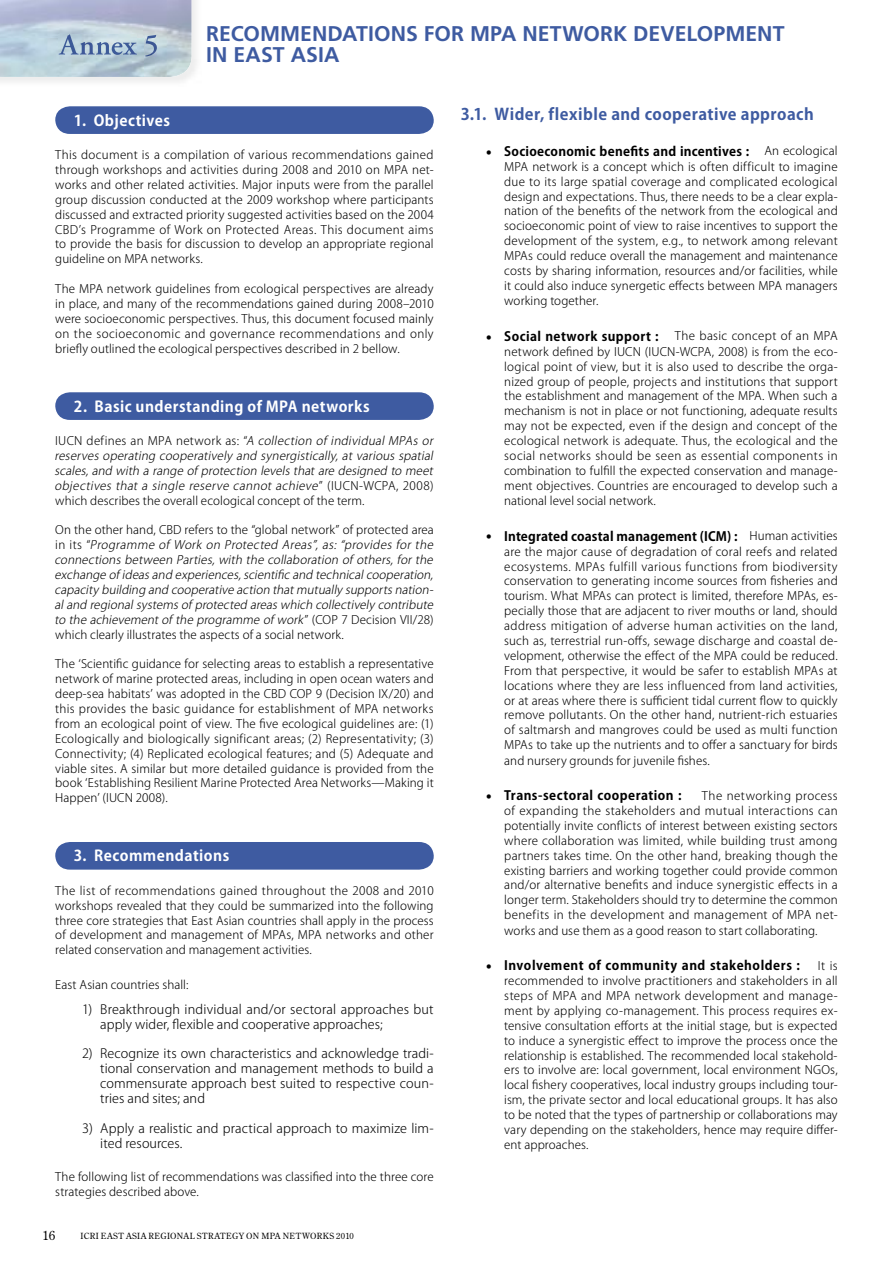
<style>
.page{position:relative;width:893px;height:1263px;background:#fff}
.page>*{position:absolute;margin:0;border:0;box-sizing:border-box;transform-origin:0 0}
.t1{font:700 21.3px/21.3px "Frutiger";color:#3e5ba1}
.t2{font:700 15.9px "Koz Go Pro";letter-spacing:.03em;color:#3e5ba1}
.t3{font:700 14.85px "Koz Go Pro";letter-spacing:.03em;color:#fff}
.t4{font:300 12.75px/14.9px "Koz Go Pro";letter-spacing:.01em;color:#000}
.t5{font:700 12.75px "Koz Go Pro";letter-spacing:.03em;color:#000}
.t6{font:700 12.75px "Koz Go Pro";letter-spacing:.01em;color:#000}
.t7{font:300 11.7px/15px "Koz Go Pro";letter-spacing:.01em;color:#000;text-align:justify}
.t8{font:italic 300 11.7px/14.9px "Koz Go Pro";color:#000}
.t9{font:8.55px "Century Old Style Std";letter-spacing:.05em;color:#000}
.s1{font-style:normal}
.s2{font-size:12.75px}
.s3{font-family:"Hira Min Pro W3";font-size:12.75px}
.s4{font-weight:800;font-size:14.85px}
.s5{font-weight:300;font-size:11.7px}
</style>
<div class="page">
<img style="left:0;top:0;width:192px;height:77px">
<img style="left:59px;top:34px;width:78px;height:21px">
<img style="left:145px;top:35px;width:12px;height:21px">
<svg style="left:55px;top:106px;width:379px;height:28px;background:#435fa3"></svg>
<svg style="left:55px;top:392px;width:379px;height:28px;background:#435fa3"></svg>
<div style="left:55px;top:842px;width:379px;height:28px;background:#3e5ba1"></div>
<h1 class="t1" style="left:206px;top:22px;width:580px">RECOMMENDATIONS FOR MPA NETWORK DEVELOPMENT<br>IN EAST ASIA</h1>
<p class="t3" style="left:74px;top:111px;width:98px">1. Objectives</p>
<p class="t7" style="left:55px;top:147px;width:380px">This document is a compilation of various recommendations gained through workshops and activities during 2008 and 2010 on MPA net&shy;works and other related activities. Major inputs were from the parallel group discussion conducted at the 2009 workshop where participants discussed and extracted priority suggested activities based on the 2004<br>CBDʼs Programme of Work on Protected Areas. This document aims to provide the basis for discussion to develop an appropriate regional guideline on MPA networks.</p>
<p class="t7" style="left:55px;top:281px;width:380px">The MPA network guidelines from ecological perspectives are already in place, and many of the recommendations gained during 2008‒2010 were socioeconomic perspectives. Thus, this document focused mainly on the socioeconomic and governance recommendations and only briefly outlined the ecological perspectives described in 2 bellow.</p>
<p class="t3" style="left:74px;top:397px;width:297px">2. Basic understanding of MPA networks</p>
<p class="t8" style="left:54px;top:433px;width:383px"><span class="s1">I U C N d efi n e s a n M PA n e t wo r k a s : “</span>A collection of individual MPAs or reserves operating cooperatively and synergistically, at various spatial scales, and with a range of protection levels that are designed to meet objectives that a single reserve cannot achieve<span class="s1">” ( I U C N - WC PA , 2 0 0 8 ) which describes the overall ecological concept of the term.</span></p>
<p class="t8" style="left:54px;top:523px;width:383px"><span class="s1">On the other hand, CBD refers to the “global network” of protected area i n i t s “</span> Programme of Work on Protected Areas”, as: “provides for the connections between Parties, with the collaboration of others, for the exchange of ideasand experiences,scientific and technicalcooperation, capacity building and cooperative action thatmutually supportsnation&shy;aland regionalsystemsof protected areaswhich collectively contribute to the achievement of the programme of work<span class="s1">” (CO P 7 D e c i s i o n V I I /2 8 ) which clearly illustrates the aspects of a social network.</span></p>
<p class="t7" style="left:55px;top:657px;width:380px">The ʻScientific guidance for selecting areas to establish a representative network of marine protected areas, including in open ocean waters and deep-sea habitatsʼ was adopted in the CBD COP 9 (Decision IX/20) and this provides the basic guidance for establishment of MPA networks from an ecological point of view. The five ecological guidelines are: (1)<br>Ecologically and biologically significant areas; (2) Representativity; (3)<br>Connectivity; (4) Replicated ecological features; and (5) Adequate and viable sites. A similar but more detailed guidance is provided from the book ʻEstablishing Resilient Marine Protected Area Networks̶Making it Happenʼ (IUCN 2008).</p>
<p class="t3" style="left:74px;top:846px;width:157px">3. Recommendations</p>
<p class="t7" style="left:55px;top:883px;width:380px">The list of recommendations gained throughout the 2008 and 2010 workshops revealed that they could be summarized into the following three core strategies that East Asian countries shall apply in the process of development and management of MPAs, MPA networks and other related conservation and management activities.</p>
<p class="t7" style="left:55px;top:977px;width:135px">East Asian countries shall:</p>
<p class="t4" style="left:100px;top:1002px;width:335px;text-indent:-18px">1) Breakthrough individual and/or sectoral approaches but apply wider, flexible and cooperative approaches;</p>
<p class="t4" style="left:100px;top:1046px;width:335px;text-align:justify;text-indent:-18px">2) Recognize its own characteristics and acknowledge tradi&shy;tional conservation and management methods to build a commensurate approach best suited to respective coun&shy;tries and sites; and</p>
<p class="t4" style="left:100px;top:1121px;width:335px;text-indent:-18px">3) Apply a realistic and practical approach to maximize lim&shy;ited resources.</p>
<p class="t7" style="left:55px;top:1169px;width:380px">The following list of recommendations was classified into the three core strategies described above.</p>
<p class="t9" style="left:43px;top:1230px;width:313px"><span class="s2">16</span><span class="s3">　　</span>ICRI EAST ASIA REGIONAL STRATEGY ON MPA NETWORKS 2010</p>
<h2 class="t2" style="left:461px;top:104px;width:355px">3.1. Wider, flexible and cooperative approach</h2>
<p class="t5" style="left:486px;top:143px;width:353px"><span class="s4">•</span> Socioeconomic benefits and incentives : <span class="s5">An ecological</span></p>
<p class="t7" style="left:504px;top:159px;width:335px">MPA network is a concept which is often difficult to imagine due to its large spatial coverage and complicated ecological design and expectations. Thus, there needs to be a clear expla&shy;nation of the benefits of the network from the ecological and socioeconomic point of view to raise incentives to support the development of the system, e.g., to network among relevant MPAs could reduce overall the management and maintenance costs by sharing information, resources and/or facilities, while it could also induce synergetic effects between MPA managers working together.</p>
<p class="t5" style="left:486px;top:328px;width:174px"><span class="s4">•</span> Social network support :</p>
<p class="t7" style="left:504px;top:329px;width:335px;text-indent:170px">The basic concept of an MPA network defined by IUCN (IUCN-WCPA, 2008) is from the eco&shy;logical point of view, but it is also used to describe the orga&shy;nized group of people, projects and institutions that support the establishment and management of the MPA. When such a mechanism is not in place or not functioning, adequate results may not be expected, even if the design and concept of the ecological network is adequate. Thus, the ecological and the social networks should be seen as essential components in combination to fulfill the expected conservation and manage&shy;ment objectives. Countries are encouraged to develop such a national level social network.</p>
<p class="t6" style="left:486px;top:528px;width:353px"><span class="s4">•</span> Integrated coastal management (ICM) : <span class="s5">Human activities</span></p>
<p class="t7" style="left:504px;top:544px;width:335px">are the major cause of degradation of coral reefs and related ecosystems. MPAs fulfill various functions from biodiversity conservation to generating income sources from fisheries and tourism. What MPAs can protect is limited, therefore MPAs, es&shy;pecially those that are adjacent to river mouths or land, should address mitigation of adverse human activities on the land, such as, terrestrial run-offs, sewage discharge and coastal de&shy;velopment, otherwise the effect of the MPA could be reduced.<br>From that perspective, it would be safer to establish MPAs at locations where they are less influenced from land activities, or at areas where there is sufficient tidal current flow to quickly remove pollutants. On the other hand, nutrient-rich estuaries of saltmarsh and mangroves could be used as multi function MPAs to take up the nutrients and to offer a sanctuary for birds and nursery grounds for juvenile fishes.</p>
<p class="t5" style="left:486px;top:787px;width:197px"><span class="s4">•</span> Trans-sectoral cooperation :</p>
<p class="t7" style="left:504px;top:788px;width:335px;text-indent:198px">The networking process of expanding the stakeholders and mutual interactions can potentially invite conflicts of interest between existing sectors where collaboration was limited, while building trust among partners takes time. On the other hand, breaking though the existing barriers and working together could provide common and/or alternative benefits and induce synergistic effects in a longer term. Stakeholders should try to determine the common benefits in the development and management of MPA net&shy;works and use them as a good reason to start collaborating.</p>
<p class="t5" style="left:486px;top:957px;width:315px"><span class="s4">•</span> Involvement of community and stakeholders :</p>
<p class="t7" style="left:504px;top:958px;width:335px;text-indent:314px">It is recommended to involve practitioners and stakeholders in all steps of MPA and MPA network development and manage&shy;ment by applying co-management. This process requires ex&shy;tensive consultation efforts at the initial stage, but is expected to induce a synergistic effect to improve the process once the relationship is established. The recommended local stakehold&shy;ers to involve are: local government, local environment NGOs, local fishery cooperatives, local industry groups including tour&shy;ism, the private sector and local educational groups. It has also to be noted that the types of partnership or collaborations may vary depending on the stakeholders, hence may require differ&shy;ent approaches.</p>
</div>
